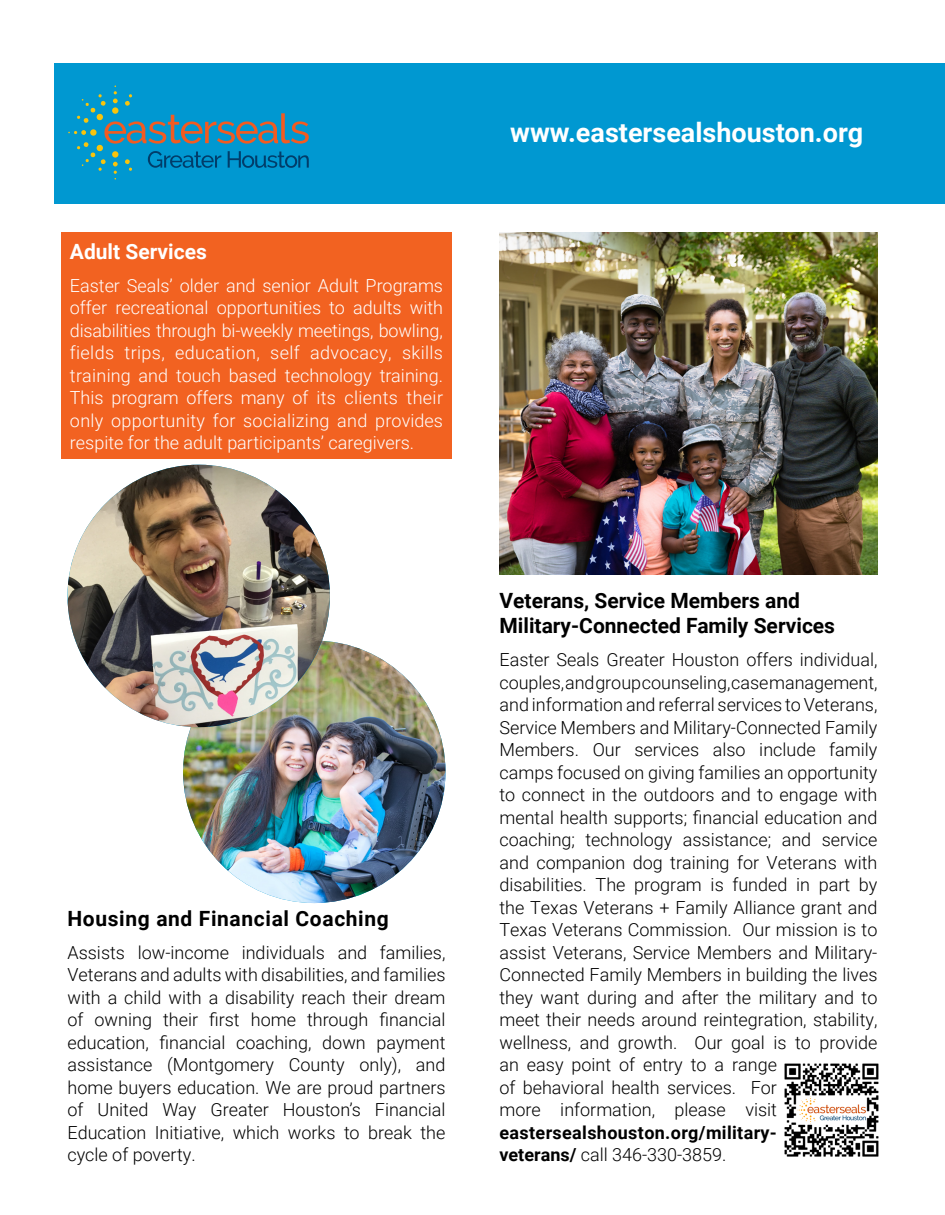
<style>
.page{position:relative;width:945px;height:1215px;background:#fff}
.page>*{position:absolute;margin:0;border:0;box-sizing:border-box;transform-origin:0 0}
.t1{font:700 27px "Roboto";color:#fff}
.t2{font:700 21px/25.2px "Roboto";color:#000}
.t3{font:700 21px "Roboto";letter-spacing:.03em;color:#000}
.t4{font:700 21px "Roboto";color:#fff}
.t5{font:300 18px/22.5px "Roboto";color:#000;text-align:justify}
.t6{font:300 18px/22.5px "Roboto";color:#fff;text-align:justify}
.s1{font-weight:700}
</style>
<div class="page">
<div style="left:61px;top:232px;width:391px;height:227px;background:#f26221"></div>
<div style="left:54px;top:63px;width:891px;height:141px;background:#0098d1"></div>
<svg style="left:68px;top:85px;width:241px;height:95px"></svg>
<img style="left:500px;top:232px;width:378px;height:342px">
<img style="left:183px;top:641px;width:263px;height:262px;border-radius:131px">
<img style="left:68px;top:465px;width:262px;height:262px;border-radius:129px">
<img style="left:784px;top:1063px;width:95px;height:94px">
<p class="t4" style="left:70px;top:237px;width:138px">Adult Services</p>
<p class="t6" style="left:70px;top:274px;width:375px">Easter Seals’ older and senior Adult Programs offer recreational opportunities to adults with disabilities through bi-weekly meetings, bowling, fields trips, education, self advocacy, skills training and touch based technology training.<br>This program offers many of its clients their only opportunity for socializing and provides respite for the adult participants’ caregivers.</p>
<p class="t1" style="left:510px;top:114px;width:355px">www.eastersealshouston.org</p>
<p class="t3" style="left:68px;top:903px;width:323px">Housing and Financial Coaching</p>
<p class="t5" style="left:68px;top:940px;width:380px">Assists low-income individuals and families, Veterans and adults with disabilities, and families with a child with a disability reach their dream of owning their first home through financial education, financial coaching, down payment assistance (Montgomery County only), and home buyers education. We are proud partners of United Way Greater Houston’s Financial Education Initiative, which works to break the cycle of poverty.</p>
<p class="t2" style="left:500px;top:587px;width:337px">Veterans, Service Members and<br>Military-Connected Family Services</p>
<p class="t5" style="left:500px;top:648px;width:380px;text-align:left">Easter Seals Greater Houston offers individual, couples, and group counseling, case management, and information and referral services to Veterans, Service Members and Military-Connected Family Members. Our services also include family camps focused on giving families an opportunity to connect in the outdoors and to engage with mental health supports; financial education and coaching; technology assistance; and service and companion dog training for Veterans with disabilities. The program is funded in part by the Texas Veterans + Family Alliance grant and Texas Veterans Commission. Our mission is to assist Veterans, Service Members and Military-Connected Family Members in building the lives they want during and after the military and to meet their needs around reintegration, stability, wellness, and growth. Our goal is to provide an easy point of entry to a range<br>of behavioral health services. For<br>more information, please visit <span class="s1">eastersealshouston.org/military-<br>veterans/</span> call 346-330-3859.</p>
</div>
